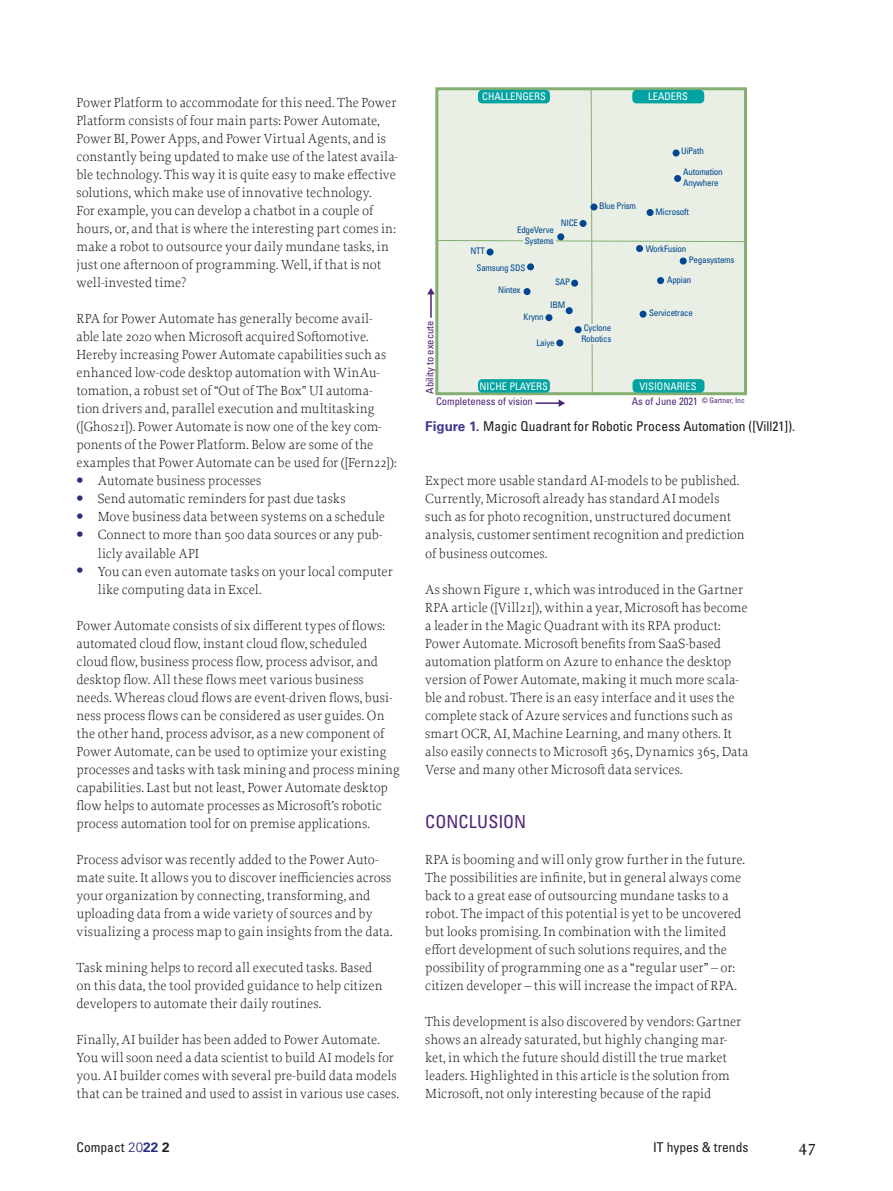
<style>
.page{position:relative;width:893px;height:1191px;background:#fff}
.page>*{position:absolute;margin:0;border:0;box-sizing:border-box;transform-origin:0 0}
.Kop1{font:condensed 18px "Univers LT Std";letter-spacing:.005em;color:#4e2479}
.t1{font:500 18px "Proforma";color:#1d1d1b}
.Alinea{font:300 13.8px/18px "Proforma";color:#1d1d1b}
.Alinea-eerste{font:300 13.8px/18px "Proforma";color:#1d1d1b}
.Bijschrift{font:condensed 13.5px "Univers LT Std";color:#1d1d1b}
.t2{font:condensed 10.5px "Univers LT Std";color:#4e2479}
.t3{font:condensed 10.5px "Univers LT Std";color:#fff}
.t4{font:condensed 9px/10.8px "Univers LT Std";letter-spacing:-.025em;color:#004690}
.s1{font-family:"Rockwell";font-weight:700;font-size:18px;color:#272e7e}
.s2{font-weight:700;font-stretch:normal;color:#3d398e}
.s3{font-weight:300;font-stretch:normal;color:#272e7e}
.s4{font-weight:700;font-stretch:normal;color:#272e7e}
.s5{font-weight:700;font-stretch:normal}
</style>
<div class="page">
<svg style="left:427px;top:88px;width:319px;height:319px;background:#ddeade"></svg>
<div style="left:673px;top:149px;width:7px;height:7px;background:#004690;border-radius:50%"></div>
<div style="left:674px;top:175px;width:7px;height:7px;background:#004690;border-radius:50%"></div>
<div style="left:647px;top:209px;width:7px;height:7px;background:#004690;border-radius:50%"></div>
<div style="left:590px;top:203px;width:7px;height:7px;background:#004690;border-radius:50%"></div>
<div style="left:579px;top:220px;width:7px;height:7px;background:#004690;border-radius:50%"></div>
<div style="left:557px;top:233px;width:7px;height:7px;background:#004690;border-radius:50%"></div>
<div style="left:487px;top:248px;width:7px;height:7px;background:#004690;border-radius:50%"></div>
<div style="left:527px;top:263px;width:7px;height:7px;background:#004690;border-radius:50%"></div>
<div style="left:524px;top:288px;width:7px;height:7px;background:#004690;border-radius:50%"></div>
<div style="left:571px;top:280px;width:7px;height:7px;background:#004690;border-radius:50%"></div>
<div style="left:566px;top:307px;width:7px;height:7px;background:#004690;border-radius:50%"></div>
<div style="left:545px;top:314px;width:7px;height:7px;background:#004690;border-radius:50%"></div>
<div style="left:575px;top:326px;width:7px;height:7px;background:#004690;border-radius:50%"></div>
<div style="left:556px;top:339px;width:7px;height:7px;background:#004690;border-radius:50%"></div>
<div style="left:680px;top:257px;width:7px;height:7px;background:#004690;border-radius:50%"></div>
<div style="left:657px;top:277px;width:7px;height:7px;background:#004690;border-radius:50%"></div>
<div style="left:640px;top:311px;width:7px;height:7px;background:#004690;border-radius:50%"></div>
<div style="left:636px;top:245px;width:7px;height:7px;background:#004690;border-radius:50%"></div>
<p class="Alinea" style="left:77px;top:94px;width:323px">Power Platform to accommodate for this need. The Power Platform consists of four main parts: Power Automate, Power BI, Power Apps, and Power Virtual Agents, and is constantly being updated to make use of the latest availa&shy;ble technology. This way it is quite easy to make effective solutions, which make use of innovative technology.<br>For example, you can develop a chatbot in a couple of hours, or, and that is where the interesting part comes in: make a robot to outsource your daily mundane tasks, in just one afternoon of programming. Well, if that is not well-invested time?</p>
<p class="Alinea" style="left:77px;top:310px;width:322px">RPA for Power Automate has generally become avail&shy;able late 2020 when Microsoft acquired Softomotive.<br>Hereby increasing Power Automate capabilities such as enhanced low-code desktop automation with WinAu&shy;tomation, a robust set of “Out of The Box” UI automa&shy;tion drivers and, parallel execution and multitasking ([Ghos21]). Power Automate is now one of the key com&shy;ponents of the Power Platform. Below are some of the examples that Power Automate can be used for ([Fern22]):</p>
<p class="Alinea-eerste" style="left:77px;top:472px;width:186px"><span class="s1">•</span> Automate business processes</p>
<p class="Alinea-eerste" style="left:77px;top:490px;width:270px"><span class="s1">•</span> Send automatic reminders for past due tasks</p>
<p class="Alinea-eerste" style="left:77px;top:508px;width:310px"><span class="s1">•</span> Move business data between systems on a schedule</p>
<p class="Alinea-eerste" style="left:98px;top:526px;width:286px;text-indent:-21px"><span class="s1">•</span> Connect to more than 500 data sources or any pub&shy;licly available API</p>
<p class="Alinea-eerste" style="left:98px;top:562px;width:296px;text-indent:-21px"><span class="s1">•</span> You can even automate tasks on your local computer like computing data in Excel.</p>
<p class="Alinea-eerste" style="left:77px;top:616px;width:325px">Power Automate consists of six different types of flows: automated cloud flow, instant cloud flow, scheduled cloud flow, business process flow, process advisor, and desktop flow. All these flows meet various business needs. Whereas cloud flows are event-driven flows, busi&shy;ness process flows can be considered as user guides. On the other hand, process advisor, as a new component of Power Automate, can be used to optimize your existing processes and tasks with task mining and process mining capabilities. Last but not least, Power Automate desktop flow helps to automate processes as Microsoft’s robotic process automation tool for on premise applications.</p>
<p class="Alinea" style="left:77px;top:850px;width:318px">Process advisor was recently added to the Power Auto&shy;mate suite. It allows you to discover inefficiencies across your organization by connecting, transforming, and uploading data from a wide variety of sources and by visualizing a process map to gain insights from the data.</p>
<p class="Alinea" style="left:77px;top:958px;width:307px">Task mining helps to record all executed tasks. Based on this data, the tool provided guidance to help citizen developers to automate their daily routines.</p>
<p class="Alinea" style="left:77px;top:1030px;width:324px">Finally, AI builder has been added to Power Automate.<br>You will soon need a data scientist to build AI models for you. AI builder comes with several pre-build data models that can be trained and used to assist in various use cases.</p>
<p class="t3" style="left:482px;top:90px;width:65px">CHALLENGERS</p>
<p class="t3" style="left:648px;top:90px;width:41px">LEADERS</p>
<p class="t4" style="left:681px;top:146px;width:24px">UiPath</p>
<p class="t2" style="left:423px;top:394px;width:74px;rotate:-90deg">Ability to execute</p>
<p class="t4" style="left:517px;top:225px;width:38px;text-align:right">EdgeVerve<br>Systems</p>
<p class="t4" style="left:477px;top:262px;width:50px">Samsung SDS</p>
<p class="t4" style="left:470px;top:246px;width:16px">NTT</p>
<p class="t4" style="left:561px;top:217px;width:19px">NICE</p>
<p class="t4" style="left:498px;top:284px;width:24px">Nintex</p>
<p class="t4" style="left:555px;top:276px;width:17px">SAP</p>
<p class="t4" style="left:550px;top:299px;width:17px">IBM</p>
<p class="t4" style="left:599px;top:200px;width:38px">Blue Prism</p>
<p class="t4" style="left:524px;top:311px;width:22px">Krynn</p>
<p class="t4" style="left:537px;top:338px;width:20px">Laiye</p>
<p class="t4" style="left:581px;top:323px;width:31px">Cyclone<br>Robotics</p>
<p class="t4" style="left:683px;top:166px;width:41px">Automation<br>Anywhere</p>
<p class="t4" style="left:656px;top:206px;width:35px">Microsoft</p>
<p class="t4" style="left:646px;top:243px;width:42px">WorkFusion</p>
<p class="t4" style="left:689px;top:255px;width:47px">Pegasystems</p>
<p class="t4" style="left:667px;top:274px;width:26px">Appian</p>
<p class="t4" style="left:649px;top:308px;width:46px">Servicetrace</p>
<p class="t3" style="left:480px;top:379px;width:70px">NICHE PLAYERS</p>
<p class="t3" style="left:639px;top:379px;width:59px">VISIONARIES</p>
<p class="t2" style="left:632px;top:395px;width:114px">As of June 2021 <sup>©</sup> <sup>Gartner,</sup> <sup>Inc</sup></p>
<p class="Bijschrift" style="left:425px;top:418px;width:371px"><span class="s2">Figure 1.</span> Magic Quadrant for Robotic Process Automation ([Vill21]).</p>
<p class="t2" style="left:436px;top:395px;width:98px">Completeness of vision</p>
<p class="Alinea" style="left:425px;top:472px;width:321px">Expect more usable standard AI-models to be published.<br>Currently, Microsoft already has standard AI models such as for photo recognition, unstructured document analysis, customer sentiment recognition and prediction of business outcomes.</p>
<p class="Alinea" style="left:425px;top:580px;width:325px">As shown Figure 1, which was introduced in the Gartner RPA article ([Vill21]), within a year, Microsoft has become a leader in the Magic Quadrant with its RPA product:<br>Power Automate. Microsoft benefits from SaaS-based automation platform on Azure to enhance the desktop version of Power Automate, making it much more scala&shy;ble and robust. There is an easy interface and it uses the complete stack of Azure services and functions such as smart OCR, AI, Machine Learning, and many others. It also easily connects to Microsoft 365, Dynamics 365, Data Verse and many other Microsoft data services.</p>
<p class="Kop1" style="left:425px;top:809px;width:103px">CONCLUSION</p>
<p class="Alinea-eerste" style="left:425px;top:850px;width:321px">RPA is booming and will only grow further in the future.<br>The possibilities are infinite, but in general always come back to a great ease of outsourcing mundane tasks to a robot. The impact of this potential is yet to be uncovered but looks promising. In combination with the limited effort development of such solutions requires, and the possibility of programming one as a “regular user” – or: citizen developer – this will increase the impact of RPA.</p>
<p class="Alinea" style="left:425px;top:1012px;width:317px">This development is also discovered by vendors: Gartner shows an already saturated, but highly changing mar&shy;ket, in which the future should distill the true market leaders. Highlighted in this article is the solution from Microsoft, not only interesting because of the rapid</p>
<p class="Bijschrift" style="left:77px;top:1139px;width:95px">Compact <span class="s3">20</span><span class="s4">22</span> <span class="s5">2</span></p>
<p class="Bijschrift" style="left:653px;top:1138px;width:97px">IT hypes &amp; trends</p>
<h1 class="t1" style="left:798px;top:1134px;width:19px">47</h1>
</div>
